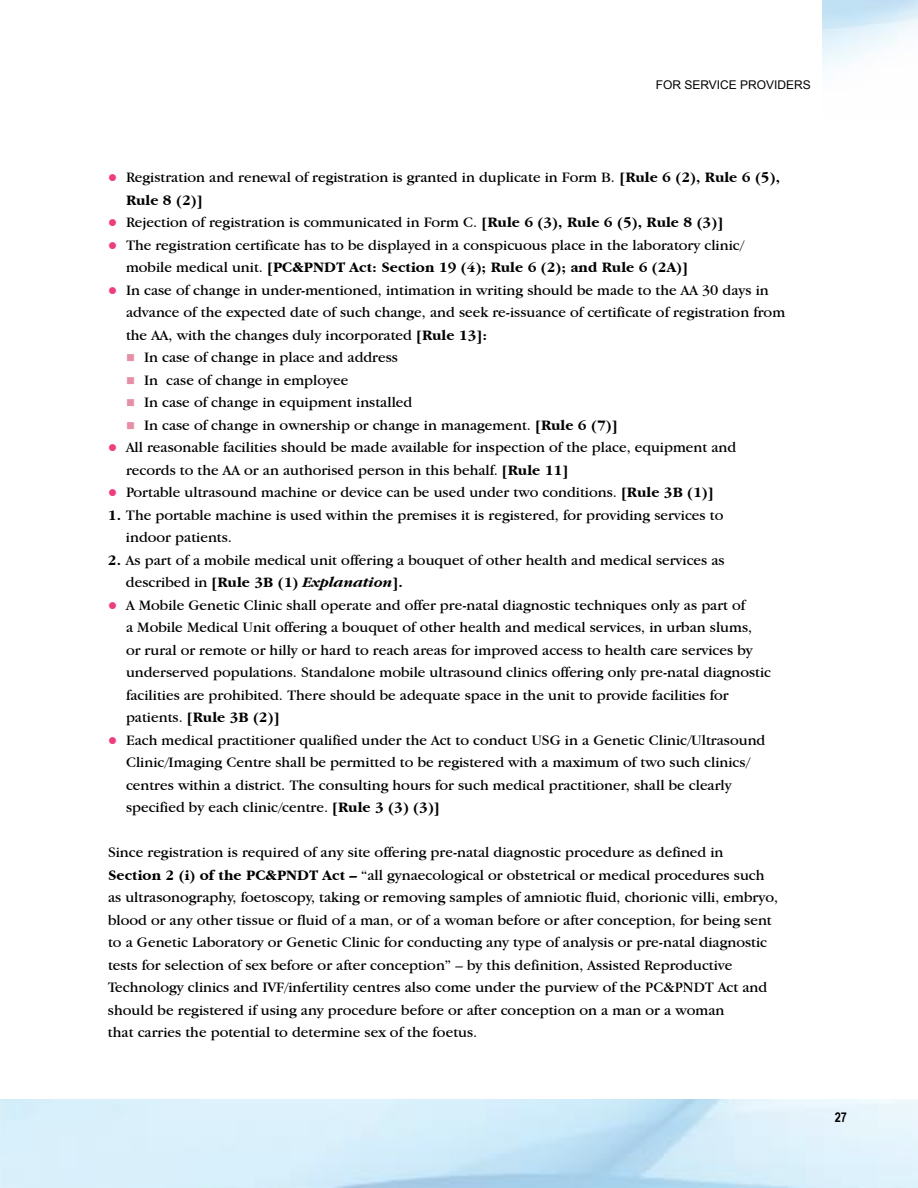
<style>
.page{position:relative;width:918px;height:1188px;background:#fff}
.page>*{position:absolute;margin:0;border:0;box-sizing:border-box;transform-origin:0 0}
.t1{font:15px/22.5px "Garamond IT Cby BT";color:#000}
.t2{font:700 13.5px "Arial Narrow";color:#000}
.t3{font:12px "Arial";color:#000}
.s1{color:#ee3e80}
.s2{font-weight:700}
.s3{color:#e690a7}
.s4{font-weight:700;font-style:italic}
</style>
<div class="page">
<p class="t3" style="left:656px;top:76px;width:157px">FOR SERVICE PROVIDERS</p>
<p class="t1" style="left:126px;top:166px;width:656px;text-indent:-18px"><span class="s1">●</span> Registration and renewal of registration is granted in duplicate in Form B. <span class="s2">[Rule 6 (2), Rule 6 (5),<br>Rule 8 (2)]</span></p>
<p class="t1" style="left:108px;top:211px;width:617px"><span class="s1">●</span> Rejection of registration is communicated in Form C. <span class="s2">[Rule 6 (3), Rule 6 (5), Rule 8 (3)]</span></p>
<p class="t1" style="left:126px;top:234px;width:619px;text-indent:-18px"><span class="s1">●</span> The registration certificate has to be displayed in a conspicuous place in the laboratory clinic/ mobile medical unit. <span class="s2">[PC&amp;PNDT Act: Section 19 (4); Rule 6 (2); and Rule 6 (2A)]</span></p>
<p class="t1" style="left:126px;top:279px;width:661px;text-indent:-18px"><span class="s1">●</span> In case of change in under-mentioned, intimation in writing should be made to the AA 30 days in advance of the expected date of such change, and seek re-issuance of certificate of registration from the AA, with the changes duly incorporated <span class="s2">[Rule 13]:</span></p>
<p class="t1" style="left:126px;top:346px;width:274px"><span class="s3">■</span> In case of change in place and address</p>
<p class="t1" style="left:126px;top:369px;width:224px"><span class="s3">■</span> In case of change in employee</p>
<p class="t1" style="left:126px;top:391px;width:288px"><span class="s3">■</span> In case of change in equipment installed</p>
<p class="t1" style="left:126px;top:414px;width:493px"><span class="s3">■</span> In case of change in ownership or change in management. <span class="s2">[Rule 6 (7)]</span></p>
<p class="t1" style="left:126px;top:436px;width:612px;text-indent:-18px"><span class="s1">●</span> All reasonable facilities should be made available for inspection of the place, equipment and records to the AA or an authorised person in this behalf. <span class="s2">[Rule 11]</span></p>
<p class="t1" style="left:108px;top:481px;width:607px"><span class="s1">●</span> Portable ultrasound machine or device can be used under two conditions. <span class="s2">[Rule 3B (1)]</span></p>
<p class="t1" style="left:126px;top:504px;width:599px;text-indent:-18px"><span class="s2">1.</span> The portable machine is used within the premises it is registered, for providing services to indoor patients.</p>
<p class="t1" style="left:126px;top:549px;width:600px;text-indent:-18px"><span class="s2">2.</span> As part of a mobile medical unit offering a bouquet of other health and medical services as described in <span class="s2">[Rule 3B (1)</span> <span class="s4">Explanation</span><span class="s2">].</span></p>
<p class="t1" style="left:126px;top:594px;width:647px;text-indent:-18px"><span class="s1">●</span> A Mobile Genetic Clinic shall operate and offer pre-natal diagnostic techniques only as part of<br>a Mobile Medical Unit offering a bouquet of other health and medical services, in urban slums,<br>or rural or remote or hilly or hard to reach areas for improved access to health care services by underserved populations. Standalone mobile ultrasound clinics offering only pre-natal diagnostic facilities are prohibited. There should be adequate space in the unit to provide facilities for patients. <span class="s2">[Rule 3B (2)]</span></p>
<p class="t1" style="left:126px;top:729px;width:641px;text-indent:-18px"><span class="s1">●</span> Each medical practitioner qualified under the Act to conduct USG in a Genetic Clinic/Ultrasound Clinic/Imaging Centre shall be permitted to be registered with a maximum of two such clinics/ centres within a district. The consulting hours for such medical practitioner, shall be clearly specified by each clinic/centre. <span class="s2">[Rule 3 (3) (3)]</span></p>
<p class="t1" style="left:108px;top:841px;width:672px">Since registration is required of any site offering pre-natal diagnostic procedure as defined in <span class="s2">Section 2 (i) of the PC&amp;PNDT Act –</span> “all gynaecological or obstetrical or medical procedures such as ultrasonography, foetoscopy, taking or removing samples of amniotic fluid, chorionic villi, embryo, blood or any other tissue or fluid of a man, or of a woman before or after conception, for being sent to a Genetic Laboratory or Genetic Clinic for conducting any type of analysis or pre-natal diagnostic tests for selection of sex before or after conception” – by this definition, Assisted Reproductive Technology clinics and IVF/infertility centres also come under the purview of the PC&amp;PNDT Act and should be registered if using any procedure before or after conception on a man or a woman<br>that carries the potential to determine sex of the foetus.</p>
<p class="t2" style="left:835px;top:1107px;width:14px">27</p>
</div>
